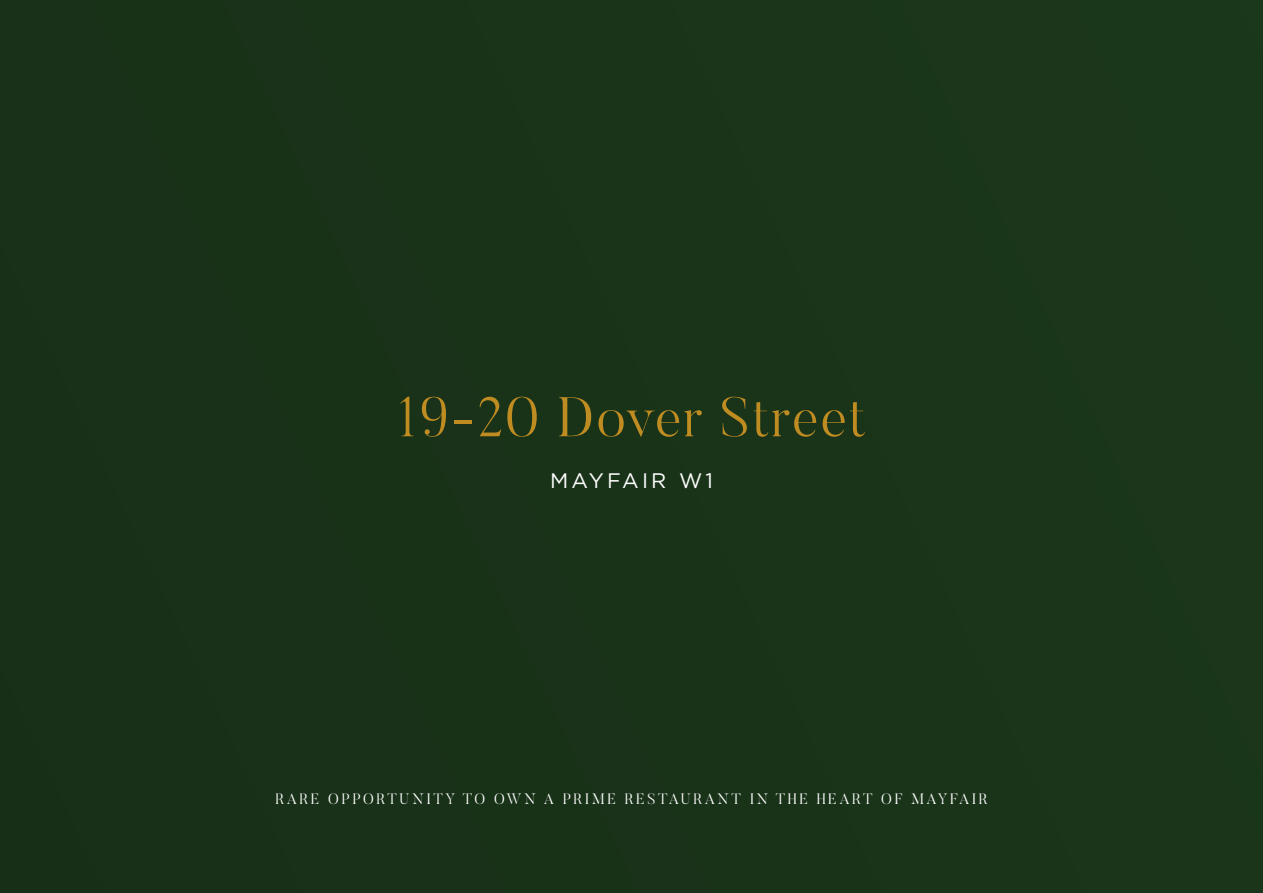
<style>
.page{position:relative;width:1263px;height:893px;background:#1c381c}
.page>*{position:absolute;margin:0;border:0;box-sizing:border-box;transform-origin:0 0}
.t1{font:300 55.5px "Butler";letter-spacing:.04em;color:#bf8c22}
.t2{font:21px "Gotham";letter-spacing:.15em;color:#fff}
.t3{font:300 15px "Butler";letter-spacing:.17em;color:#fff}
</style>
<div class="page">
<h1 class="t1" style="left:397px;top:382px;width:470px">19-20 Dover Street</h1>
<h2 class="t2" style="left:550px;top:467px;width:164px">MAYFAIR W1</h2>
<p class="t3" style="left:275px;top:789px;width:714px">RARE OPPORTUNITY TO OWN A PRIME RESTAURANT IN THE HEART OF MAYFAIR</p>
</div>
